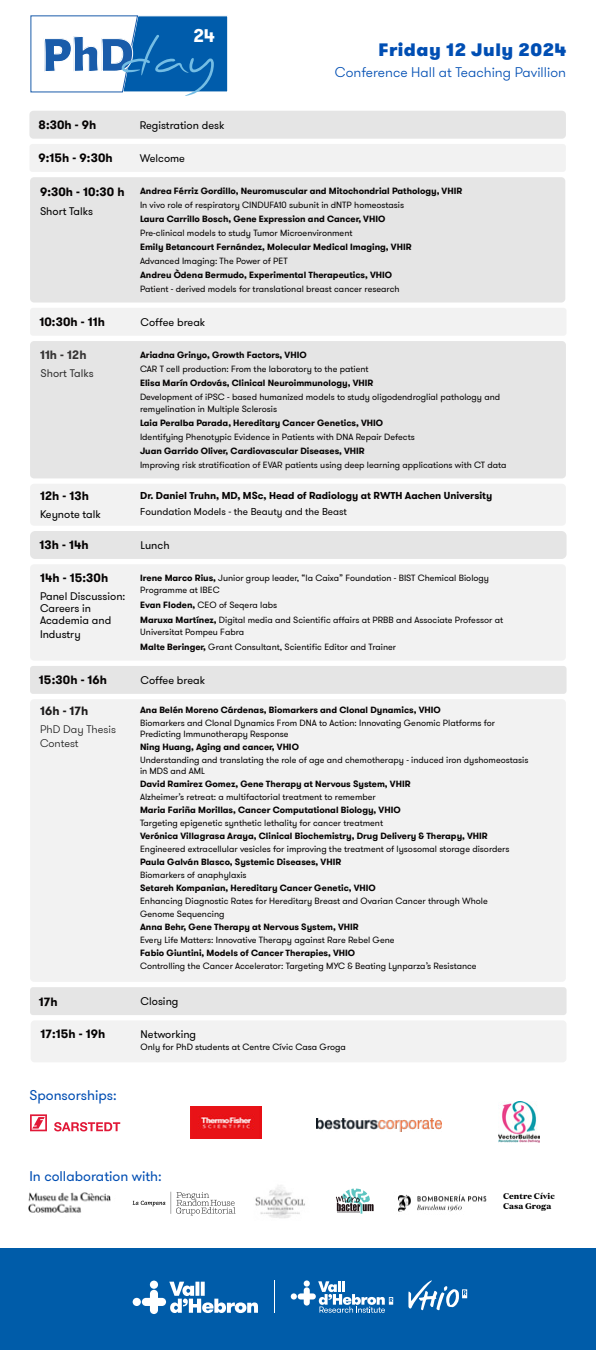
<style>
.page{position:relative;width:596px;height:1350px;background:#fff}
.page>*{position:absolute;margin:0;border:0;box-sizing:border-box;transform-origin:0 0}
.t1{font:900 46.4px "Winco";color:#1a5caa}
.t2{font:700 18.2px "GT Walsheim Pro";color:#fff}
.t3{font:900 18px "GT Walsheim Pro";letter-spacing:.03em;color:#004eb3}
.t4{font:300 14px "GT Walsheim Pro";color:#004eb3}
.t5{font:14px "GT Walsheim Pro";color:#004eb3}
.t6{font:700 12px "GT Walsheim Pro";letter-spacing:.01em;color:#050303}
.t7{font:11px/12px "GT Walsheim Pro";color:#000}
.t8{font:300 11px/14px "GT Walsheim Pro";color:#000}
.t9{font:700 10px "GT Walsheim Pro";color:#050303}
.t10{font:10px "GT Walsheim Pro";color:#050303}
.t11{font:9px/12px "GT Walsheim Pro";color:#050303}
.t12{font:700 9px "GT Walsheim Pro";color:#050303}
.t13{font:9px "GT Walsheim Pro";color:#000}
.t14{font:900 8.3px/9.9px "Domaine Text";color:#000}
.s1{font-family:"PF Scandal";font-weight:400;font-size:49.9px;color:#74bde4}
.s2{font-weight:700}
</style>
<div class="page">
<svg style="left:31px;top:16px;width:197px;height:76px"></svg>
<div style="left:29px;top:144px;width:536px;height:28px;background:#f2f2f2;border-radius:3px"></div>
<div style="left:29px;top:111px;width:536px;height:28px;background:#e5e5e5;border-radius:4px"></div>
<div style="left:30px;top:308px;width:536px;height:28px;background:#f2f2f2;border-radius:3px"></div>
<div style="left:30px;top:666px;width:536px;height:28px;background:#e5e5e5;border-radius:3px"></div>
<div style="left:30px;top:987px;width:536px;height:28px;background:#e5e5e5;border-radius:3px"></div>
<div style="left:30px;top:531px;width:536px;height:28px;background:#e5e5e5;border-radius:5px"></div>
<div style="left:30px;top:564px;width:535px;height:97px;background:#f2f2f2;border-radius:4px"></div>
<div style="left:30px;top:484px;width:535px;height:42px;background:#f2f2f2;border-radius:4px"></div>
<div style="left:30px;top:177px;width:535px;height:126px;background:#e5e5e5;border-radius:4px"></div>
<div style="left:30px;top:341px;width:535px;height:137px;background:#e5e5e5;border-radius:4px"></div>
<div style="left:30px;top:699px;width:535px;height:283px;background:#f2f2f2;border-radius:4px"></div>
<div style="left:31px;top:1020px;width:535px;height:42px;background:#f2f2f2;border-radius:4px"></div>
<div style="left:0;top:1248px;width:595px;height:102px;background:#005ca9"></div>
<svg style="left:30px;top:1114px;width:17px;height:17px"></svg>
<svg style="left:54px;top:1122px;width:66px;height:9px"></svg>
<img style="left:190px;top:1106px;width:71px;height:32px">
<img style="left:317px;top:1118px;width:124px;height:13px">
<img style="left:498px;top:1101px;width:41px;height:41px">
<img style="left:28px;top:1192px;width:83px;height:21px">
<img style="left:255px;top:1185px;width:50px;height:33px">
<svg style="left:335px;top:1189px;width:38px;height:25px"></svg>
<img style="left:398px;top:1194px;width:89px;height:18px">
<svg style="left:171px;top:1192px;width:64px;height:23px"></svg>
<svg style="left:132px;top:1201px;width:33px;height:5px"></svg>
<hr style="left:274px;top:1281px;width:1px;height:32px;background:#fff">
<svg style="left:132px;top:1281px;width:126px;height:33px"></svg>
<svg style="left:408px;top:1280px;width:59px;height:30px"></svg>
<svg style="left:290px;top:1293px;width:7px;height:7px"></svg>
<svg style="left:297px;top:1281px;width:96px;height:32px"></svg>
<h2 class="t2" style="left:193px;top:23px;width:23px">24</h2>
<h1 class="t1" style="left:42px;top:24px;width:175px">PhD<span class="s1">day</span></h1>
<h3 class="t6" style="left:38px;top:117px;width:59px">8:30h - 9h</h3>
<p class="t7" style="left:140px;top:119px;width:86px">Registration desk</p>
<h3 class="t6" style="left:38px;top:150px;width:76px">9:15h - 9:30h</h3>
<p class="t7" style="left:140px;top:152px;width:47px">Welcome</p>
<h3 class="t3" style="left:378px;top:37px;width:189px">Friday 12 July 2024</h3>
<h3 class="t4" style="left:335px;top:63px;width:232px">Conference Hall at Teaching Pavillion</h3>
<h3 class="t6" style="left:40px;top:184px;width:86px">9:30h - 10:30 h</h3>
<p class="t7" style="left:40px;top:205px;width:55px">Short Talks</p>
<p class="t12" style="left:140px;top:185px;width:323px">Andrea Férriz Gordillo, Neuromuscular and Mitochondrial Pathology, VHIR</p>
<p class="t11" style="left:140px;top:199px;width:265px">In vivo role of respiratory CINDUFA10 subunit in dNTP homeostasis</p>
<p class="t12" style="left:140px;top:213px;width:247px">Laura Carrillo Bosch, Gene Expression and Cancer, VHIO</p>
<p class="t11" style="left:140px;top:227px;width:214px">Pre-clinical models to study Tumor Microenvironment</p>
<p class="t12" style="left:140px;top:241px;width:273px">Emily Betancourt Fernández, Molecular Medical Imaging, VHIR</p>
<p class="t11" style="left:140px;top:255px;width:149px">Advanced Imaging: The Power of PET</p>
<p class="t12" style="left:140px;top:269px;width:253px">Andreu Òdena Bermudo, Experimental Therapeutics, VHIO</p>
<p class="t11" style="left:140px;top:283px;width:261px">Patient - derived models for translational breast cancer research</p>
<h3 class="t6" style="left:39px;top:314px;width:67px">10:30h - 11h</h3>
<p class="t7" style="left:140px;top:316px;width:66px">Coffee break</p>
<h3 class="t6" style="left:40px;top:347px;width:48px">11h - 12h</h3>
<p class="t7" style="left:41px;top:368px;width:55px">Short Talks</p>
<h3 class="t6" style="left:40px;top:488px;width:50px">12h - 13h</h3>
<p class="t7" style="left:40px;top:508px;width:62px">Keynote talk</p>
<p class="t12" style="left:140px;top:349px;width:168px">Ariadna Grinyo, Growth Factors, VHIO</p>
<p class="t11" style="left:140px;top:363px;width:230px">CAR T cell production: From the laboratory to the patient</p>
<p class="t12" style="left:140px;top:377px;width:235px">Elisa Marín Ordovás, Clinical Neuroimmunology, VHIR</p>
<p class="t11" style="left:140px;top:391px;width:361px">Development of iPSC - based humanized models to study oligodendroglial pathology and remyelination in Multiple Sclerosis</p>
<p class="t12" style="left:140px;top:417px;width:244px">Laia Peralba Parada, Hereditary Cancer Genetics, VHIO</p>
<p class="t11" style="left:140px;top:431px;width:276px">Identifying Phenotypic Evidence in Patients with DNA Repair Defects</p>
<p class="t12" style="left:140px;top:445px;width:226px">Juan Garrido Oliver, Cardiovascular Diseases, VHIR</p>
<p class="t11" style="left:140px;top:459px;width:368px">Improving risk stratification of EVAR patients using deep learning applications with CT data</p>
<p class="t9" style="left:140px;top:489px;width:353px">Dr. Daniel Truhn, MD, MSc, Head of Radiology at RWTH Aachen University</p>
<p class="t10" style="left:140px;top:506px;width:208px">Foundation Models - the Beauty and the Beast</p>
<h3 class="t6" style="left:39px;top:537px;width:51px">13h - 14h</h3>
<p class="t7" style="left:140px;top:540px;width:30px">Lunch</p>
<h3 class="t6" style="left:40px;top:570px;width:70px">14h - 15:30h</h3>
<p class="t7" style="left:40px;top:591px;width:87px">Panel Discussion:<br>Careers in<br>Academia and</p>
<p class="t7" style="left:40px;top:629px;width:42px">Industry</p>
<p class="t11" style="left:140px;top:572px;width:350px"><span class="s2">Irene Marco Rius,</span> Junior group leader, “la Caixa” Foundation - BIST Chemical Biology<br>Programme at IBEC</p>
<p class="t11" style="left:140px;top:598px;width:364px;line-height:15px"><span class="s2">Evan Floden,</span> CEO of Seqera labs<br><span class="s2">Maruxa Martínez,</span> Digital media and Scientific affairs at PRBB and Associate Professor at</p>
<p class="t11" style="left:140px;top:625px;width:257px;line-height:15px">Universitat Pompeu Fabra<br><span class="s2">Malte Beringer,</span> Grant Consultant, Scientific Editor and Trainer</p>
<h3 class="t6" style="left:39px;top:672px;width:70px">15:30h - 16h</h3>
<p class="t7" style="left:140px;top:674px;width:66px">Coffee break</p>
<h3 class="t6" style="left:40px;top:703px;width:50px">16h - 17h</h3>
<p class="t8" style="left:40px;top:723px;width:77px">PhD Day Thesis<br>Contest</p>
<p class="t12" style="left:140px;top:704px;width:302px">Ana Belén Moreno Cárdenas, Biomarkers and Clonal Dynamics, VHIO</p>
<p class="t11" style="left:140px;top:717px;width:356px;line-height:11px">Biomarkers and Clonal Dynamics From DNA to Action: Innovating Genomic Platforms for<br>Predicting Immunotherapy Response</p>
<p class="t12" style="left:140px;top:741px;width:160px">Ning Huang, Aging and cancer, VHIO</p>
<p class="t11" style="left:140px;top:754px;width:389px;line-height:11px">Understanding and translating the role of age and chemotherapy - induced iron dyshomeostasis in MDS and AML</p>
<p class="t12" style="left:140px;top:778px;width:272px">David Ramirez Gomez, Gene Therapy at Nervous System, VHIR</p>
<p class="t11" style="left:140px;top:791px;width:237px">Alzheimer’s retreat: a multifactorial treatment to remember</p>
<p class="t12" style="left:140px;top:804px;width:262px">Maria Fariña Morillas, Cancer Computational Biology, VHIO</p>
<p class="t11" style="left:140px;top:817px;width:244px">Targeting epigenetic synthetic lethality for cancer treatment</p>
<p class="t12" style="left:140px;top:830px;width:349px">Verónica Villagrasa Araya, Clinical Biochemistry, Drug Delivery &amp; Therapy, VHIR</p>
<p class="t11" style="left:140px;top:843px;width:371px">Engineered extracellular vesicles for improving the treatment of lysosomal storage disorders</p>
<p class="t12" style="left:140px;top:856px;width:203px">Paula Galván Blasco, Systemic Diseases, VHIR</p>
<p class="t11" style="left:140px;top:869px;width:108px">Biomarkers of anaphylaxis</p>
<p class="t12" style="left:140px;top:882px;width:237px">Setareh Kompanian, Hereditary Cancer Genetic, VHIO</p>
<p class="t11" style="left:140px;top:894px;width:349px;line-height:13px">Enhancing Diagnostic Rates for Hereditary Breast and Ovarian Cancer through Whole<br>Genome Sequencing</p>
<p class="t12" style="left:140px;top:921px;width:220px">Anna Behr, Gene Therapy at Nervous System, VHIR</p>
<p class="t11" style="left:140px;top:934px;width:256px">Every Life Matters: Innovative Therapy against Rare Rebel Gene</p>
<p class="t12" style="left:140px;top:947px;width:216px">Fabio Giuntini, Models of Cancer Therapies, VHIO</p>
<p class="t11" style="left:140px;top:960px;width:338px">Controlling the Cancer Accelerator: Targeting MYC &amp; Beating Lynparza’s Resistance</p>
<h3 class="t6" style="left:39px;top:994px;width:20px">17h</h3>
<p class="t7" style="left:140px;top:996px;width:39px">Closing</p>
<h3 class="t6" style="left:41px;top:1026px;width:66px">17:15h - 19h</h3>
<p class="t7" style="left:140px;top:1029px;width:57px">Networking</p>
<p class="t13" style="left:140px;top:1042px;width:206px">Only for PhD students at Centre Cívic Casa Groga</p>
<h3 class="t5" style="left:29px;top:1086px;width:89px">Sponsorships:</h3>
<h3 class="t5" style="left:29px;top:1167px;width:134px">In collaboration with:</h3>
<p class="t14" style="left:503px;top:1191px;width:53px">Centre Cívic<br>Casa Groga</p>
</div>
